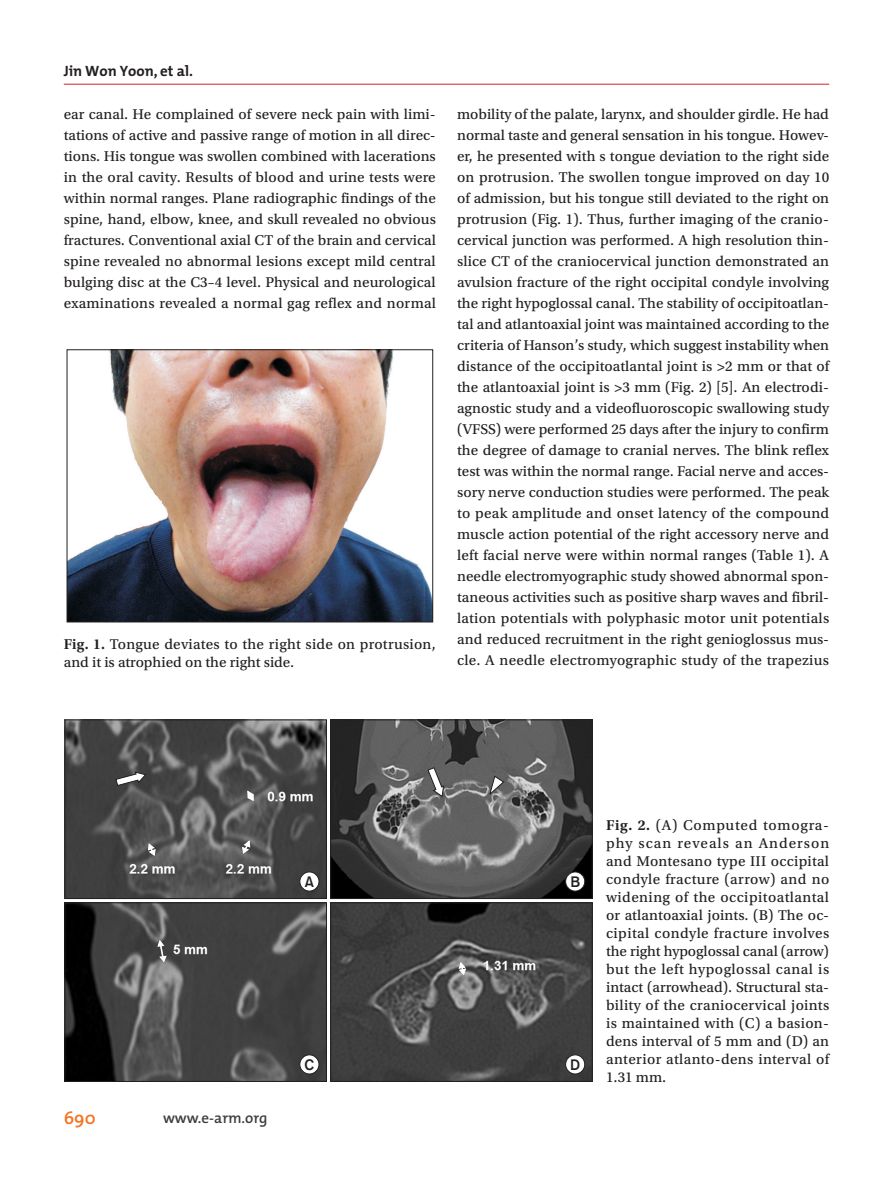
<style>
.page{position:relative;width:893px;height:1191px;background:#fff}
.page>*{position:absolute;margin:0;border:0;box-sizing:border-box;transform-origin:0 0}
.t1{font:600 18px "The Mix";color:#f47321}
.t2{font:15px/21px "Utopia Std Capt";letter-spacing:.015em;color:#231f20;text-align:justify}
.t3{font:700 15px "The Mix";color:#231f20}
.t4{font:600 15px "The Mix";color:#3e3e3f}
.t5{font:15px "Gothic 725 BT Bold A";color:#231f20}
.s1{font-family:"Utopia Std";font-weight:600}
</style>
<div class="page">
<hr style="left:64px;top:84px;width:765px;height:1px;background:#d1232a">
<img style="left:69px;top:351px;width:362px;height:269px">
<div style="left:67px;top:349px;width:366px;height:273px;border:1px solid #231f20"></div>
<svg style="left:64px;top:719px;width:529px;height:363px;background:#4d4d4d"></svg>
<svg style="left:115px;top:771px;width:32px;height:15px"></svg>
<svg style="left:247px;top:791px;width:7px;height:9px"></svg>
<svg style="left:148px;top:843px;width:7px;height:12px"></svg>
<svg style="left:242px;top:840px;width:8px;height:13px"></svg>
<svg style="left:427px;top:766px;width:18px;height:32px"></svg>
<svg style="left:489px;top:775px;width:16px;height:20px"></svg>
<svg style="left:158px;top:940px;width:8px;height:21px"></svg>
<svg style="left:459px;top:962px;width:7px;height:12px"></svg>
<div style="left:300px;top:872px;width:19px;height:19px;background:#fff;border-radius:50%"></div>
<div style="left:300px;top:871px;width:19px;height:20px;border:1px solid #231f20;border-radius:50%"></div>
<div style="left:566px;top:872px;width:19px;height:19px;background:#fff;border-radius:50%"></div>
<div style="left:565px;top:871px;width:20px;height:20px;border:1px solid #231f20;border-radius:50%"></div>
<div style="left:300px;top:1054px;width:19px;height:20px;background:#fff;border-radius:50%"></div>
<div style="left:300px;top:1054px;width:19px;height:20px;border:1px solid #231f20;border-radius:50%"></div>
<div style="left:566px;top:1054px;width:19px;height:20px;background:#fff;border-radius:50%"></div>
<div style="left:565px;top:1054px;width:20px;height:20px;border:1px solid #231f20;border-radius:50%"></div>
<p class="t3" style="left:64px;top:59px;width:131px">Jin Won Yoon, et al.</p>
<p class="t2" style="left:64px;top:104px;width:374px">ear canal. He complained of severe neck pain with limi&shy;tations of active and passive range of motion in all direc&shy;tions. His tongue was swollen combined with lacerations in the oral cavity. Results of blood and urine tests were within normal ranges. Plane radiographic findings of the spine, hand, elbow, knee, and skull revealed no obvious fractures. Conventional axial CT of the brain and cervical spine revealed no abnormal lesions except mild central bulging disc at the C3–4 level. Physical and neurological examinations revealed a normal gag reflex and normal</p>
<p class="t2" style="left:457px;top:104px;width:374px">mobility of the palate, larynx, and shoulder girdle. He had normal taste and general sensation in his tongue. Howev&shy;er, he presented with s tongue deviation to the right side on protrusion. The swollen tongue improved on day 10 of admission, but his tongue still deviated to the right on protrusion (Fig. 1). Thus, further imaging of the cranio&shy;cervical junction was performed. A high resolution thin&shy;slice CT of the craniocervical junction demonstrated an avulsion fracture of the right occipital condyle involving the right hypoglossal canal. The stability of occipitoatlan&shy;tal and atlantoaxial joint was maintained according to the criteria of Hanson’s study, which suggest instability when distance of the occipitoatlantal joint is &gt;2 mm or that of the atlantoaxial joint is &gt;3 mm (Fig. 2) [5]. An electrodi&shy;agnostic study and a videofluoroscopic swallowing study (VFSS) were performed 25 days after the injury to confirm the degree of damage to cranial nerves. The blink reflex test was within the normal range. Facial nerve and acces&shy;sory nerve conduction studies were performed. The peak to peak amplitude and onset latency of the compound muscle action potential of the right accessory nerve and left facial nerve were within normal ranges (Table 1). A needle electromyographic study showed abnormal spon&shy;taneous activities such as positive sharp waves and fibril&shy;lation potentials with polyphasic motor unit potentials and reduced recruitment in the right genioglossus mus&shy;cle. A needle electromyographic study of the trapezius</p>
<p class="t2" style="left:64px;top:635px;width:374px;line-height:18px"><span class="s1">Fig. 1.</span> Tongue deviates to the right side on protrusion, and it is atrophied on the right side.</p>
<p class="t1" style="left:64px;top:1102px;width:33px">690</p>
<p class="t4" style="left:163px;top:1105px;width:106px">www.e-arm.org</p>
<p class="t5" style="left:305px;top:873px;width:11px">A</p>
<p class="t5" style="left:570px;top:873px;width:11px">B</p>
<p class="t5" style="left:305px;top:1055px;width:11px">C</p>
<p class="t5" style="left:570px;top:1055px;width:12px">D</p>
<p class="t2" style="left:606px;top:816px;width:225px;line-height:18px"><span class="s1">Fig. 2.</span> (A) Computed tomogra&shy;phy scan reveals an Anderson and Montesano type III occipital condyle fracture (arrow) and no widening of the occipitoatlantal or atlantoaxial joints. (B) The oc&shy;cipital condyle fracture involves the right hypoglossal canal (arrow) but the left hypoglossal canal is intact (arrowhead). Structural sta&shy;bility of the craniocervical joints is maintained with (C) a basion&shy;dens interval of 5 mm and (D) an anterior atlanto-dens interval of 1.31 mm.</p>
</div>
